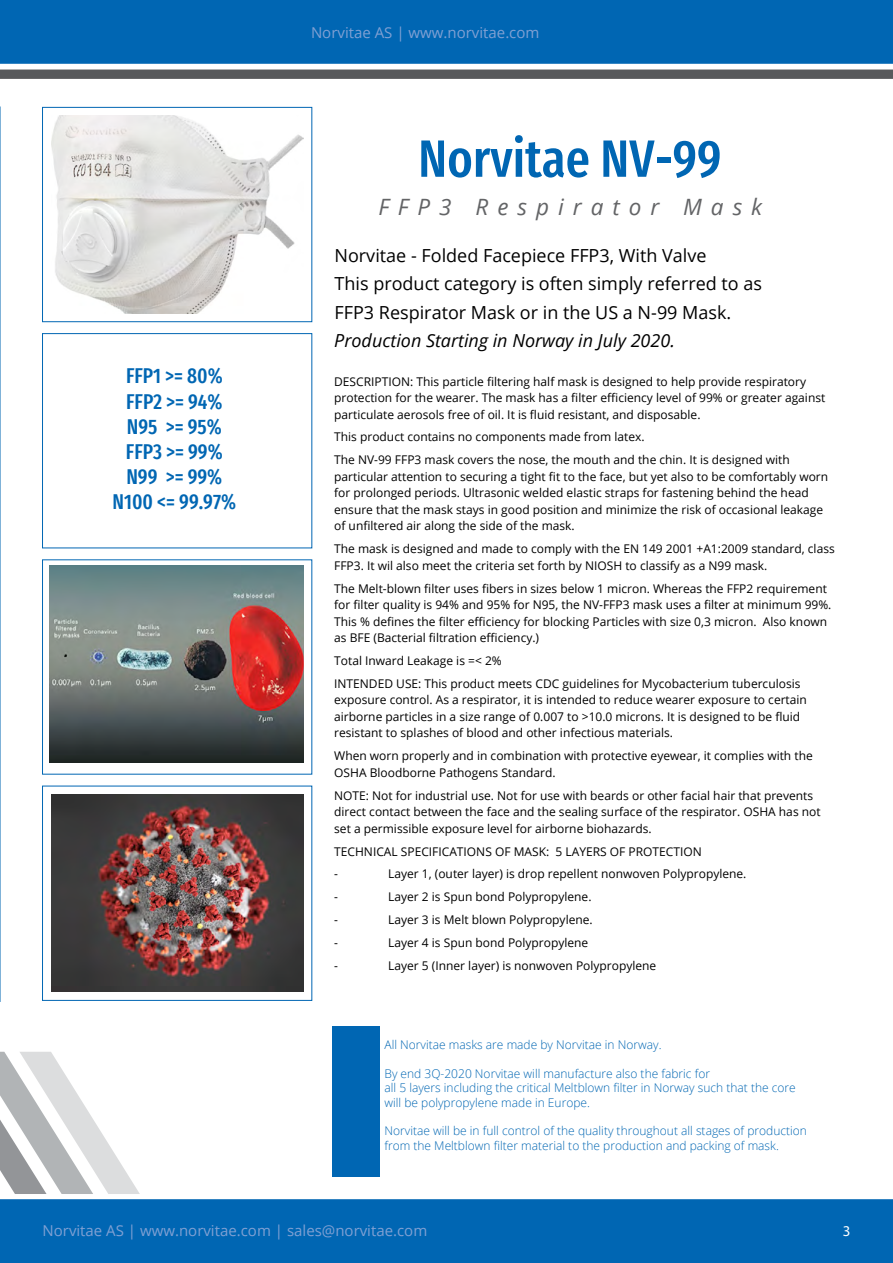
<style>
.page{position:relative;width:893px;height:1263px;background:#fff}
.page>*{position:absolute;margin:0;border:0;box-sizing:border-box;transform-origin:0 0}
.t1{font:500 extra-condensed 52.5px "Fira Sans";color:#0066b3}
.t2{font:italic 22.5px "Open Sans";letter-spacing:.4em;color:#636466}
.t3{font:500 extra-condensed 21px/25.2px "Fira Sans";color:#0066b3;text-align:center}
.t4{font:18px/28.5px "Open Sans";color:#000}
.t5{font:italic 18px "Open Sans";color:#000}
.t6{font:15px "Open Sans";color:#80a0d3}
.t7{font:15px "Myriad Pro";color:#fff}
.t8{font:12px/16.5px "Open Sans";color:#000}
.t9{font:300 12px/14.4px "Open Sans";color:#0066b3}
</style>
<div class="page">
<svg style="left:0;top:1067px;width:893px;height:196px"></svg>
<svg style="left:0;top:69px;width:893px;height:10px;background:#626365"></svg>
<div style="left:0;top:0;width:893px;height:64px;background:#0066b3"></div>
<svg style="left:0;top:107px;width:1px;height:895px"></svg>
<svg style="left:0;top:1052px;width:140px;height:142px"></svg>
<div style="left:42px;top:107px;width:270px;height:215px;background:#fff;border:1px solid #0066b3"></div>
<div style="left:42px;top:786px;width:270px;height:215px;background:#fff;border:1px solid #0066b3"></div>
<div style="left:42px;top:333px;width:270px;height:215px;background:#fff;border:1px solid #0066b3"></div>
<img style="left:51px;top:794px;width:252px;height:198px">
<img style="left:51px;top:116px;width:252px;height:197px">
<img style="left:49px;top:566px;width:254px;height:197px">
<div style="left:333px;top:1026px;width:47px;height:151px;background:#0066b3"></div>
<p class="t6" style="left:311px;top:23px;width:230px">Norvitae AS | www.norvitae.com</p>
<h1 class="t1" style="left:418px;top:117px;width:305px">Norvitae NV-99</h1>
<h2 class="t2" style="left:378px;top:191px;width:385px">FFP3 Respirator Mask</h2>
<h3 class="t4" style="left:335px;top:241px;width:429px">Norvitae - Folded Facepiece FFP3, With Valve<br>This product category is often simply referred to as<br>FFP3 Respirator Mask or in the US a N-99 Mask.</h3>
<h3 class="t3" style="left:113px;top:362px;width:125px">FFP1 &gt;= 80%<br>FFP2 &gt;= 94%<br>N95 &gt;= 95%<br>FFP3 &gt;= 99%<br>N99 &gt;= 99%<br>N100 &lt;= 99.97%</h3>
<h3 class="t5" style="left:334px;top:328px;width:342px">Production Starting in Norway in July 2020.</h3>
<p class="t8" style="left:334px;top:373px;width:493px">DESCRIPTION: This particle filtering half mask is designed to help provide respiratory protection for the wearer. The mask has a filter efficiency level of 99% or greater against particulate aerosols free of oil. It is fluid resistant, and disposable.</p>
<p class="t8" style="left:334px;top:425px;width:457px;line-height:23px">This product contains no components made from latex.<br>The NV-99 FFP3 mask covers the nose, the mouth and the chin. It is designed with</p>
<p class="t8" style="left:334px;top:468px;width:495px">particular attention to securing a tight fit to the face, but yet also to be comfortably worn for prolonged periods. Ultrasonic welded elastic straps for fastening behind the head ensure that the mask stays in good position and minimize the risk of occasional leakage of unfiltered air along the side of the mask.</p>
<p class="t8" style="left:334px;top:540px;width:502px">The mask is designed and made to comply with the EN 149 2001 +A1:2009 standard, class<br>FFP3. It wil also meet the criteria set forth by NIOSH to classify as a N99 mask.</p>
<p class="t8" style="left:334px;top:580px;width:499px">The Melt-blown filter uses fibers in sizes below 1 micron. Whereas the FFP2 requirement for filter quality is 94% and 95% for N95, the NV-FFP3 mask uses a filter at minimum 99%.<br>This % defines the filter efficiency for blocking Particles with size 0,3 micron. Also known as BFE (Bacterial filtration efficiency.)</p>
<p class="t8" style="left:334px;top:649px;width:468px;line-height:22.8px">Total Inward Leakage is =&lt; 2%<br>INTENDED USE: This product meets CDC guidelines for Mycobacterium tuberculosis</p>
<p class="t8" style="left:334px;top:691px;width:474px">exposure control. As a respirator, it is intended to reduce wearer exposure to certain airborne particles in a size range of 0.007 to &gt;10.0 microns. It is designed to be fluid resistant to splashes of blood and other infectious materials.</p>
<p class="t8" style="left:334px;top:747px;width:480px">When worn properly and in combination with protective eyewear, it complies with the<br>OSHA Bloodborne Pathogens Standard.</p>
<p class="t8" style="left:334px;top:787px;width:488px">NOTE: Not for industrial use. Not for use with beards or other facial hair that prevents direct contact between the face and the sealing surface of the respirator. OSHA has not set a permissible exposure level for airborne biohazards.</p>
<p class="t8" style="left:334px;top:839px;width:369px;line-height:23px">TECHNICAL SPECIFICATIONS OF MASK: 5 LAYERS OF PROTECTION -</p>
<p class="t8" style="left:388px;top:865px;width:360px">Layer 1, (outer layer) is drop repellent nonwoven Polypropylene.</p>
<p class="t8" style="left:334px;top:888px;width:5px">-</p>
<p class="t8" style="left:388px;top:888px;width:205px">Layer 2 is Spun bond Polypropylene.</p>
<p class="t8" style="left:334px;top:911px;width:5px">-</p>
<p class="t8" style="left:388px;top:911px;width:206px">Layer 3 is Melt blown Polypropylene.</p>
<p class="t8" style="left:334px;top:934px;width:5px">-</p>
<p class="t8" style="left:388px;top:934px;width:202px">Layer 4 is Spun bond Polypropylene</p>
<p class="t8" style="left:334px;top:957px;width:5px">-</p>
<p class="t8" style="left:388px;top:957px;width:270px">Layer 5 (Inner layer) is nonwoven Polypropylene</p>
<p class="t9" style="left:384px;top:1037px;width:279px">All Norvitae masks are made by Norvitae in Norway.</p>
<p class="t9" style="left:384px;top:1066px;width:413px">By end 3Q-2020 Norvitae will manufacture also the fabric for<br>all 5 layers including the critical Meltblown filter in Norway such that the core will be polypropylene made in Europe.</p>
<p class="t9" style="left:384px;top:1123px;width:424px">Norvitae will be in full control of the quality throughout all stages of production from the Meltblown filter material to the production and packing of mask.</p>
<p class="t6" style="left:43px;top:1220px;width:386px">Norvitae AS | www.norvitae.com | sales@norvitae.com</p>
<p class="t7" style="left:843px;top:1222px;width:9px">3</p>
</div>
